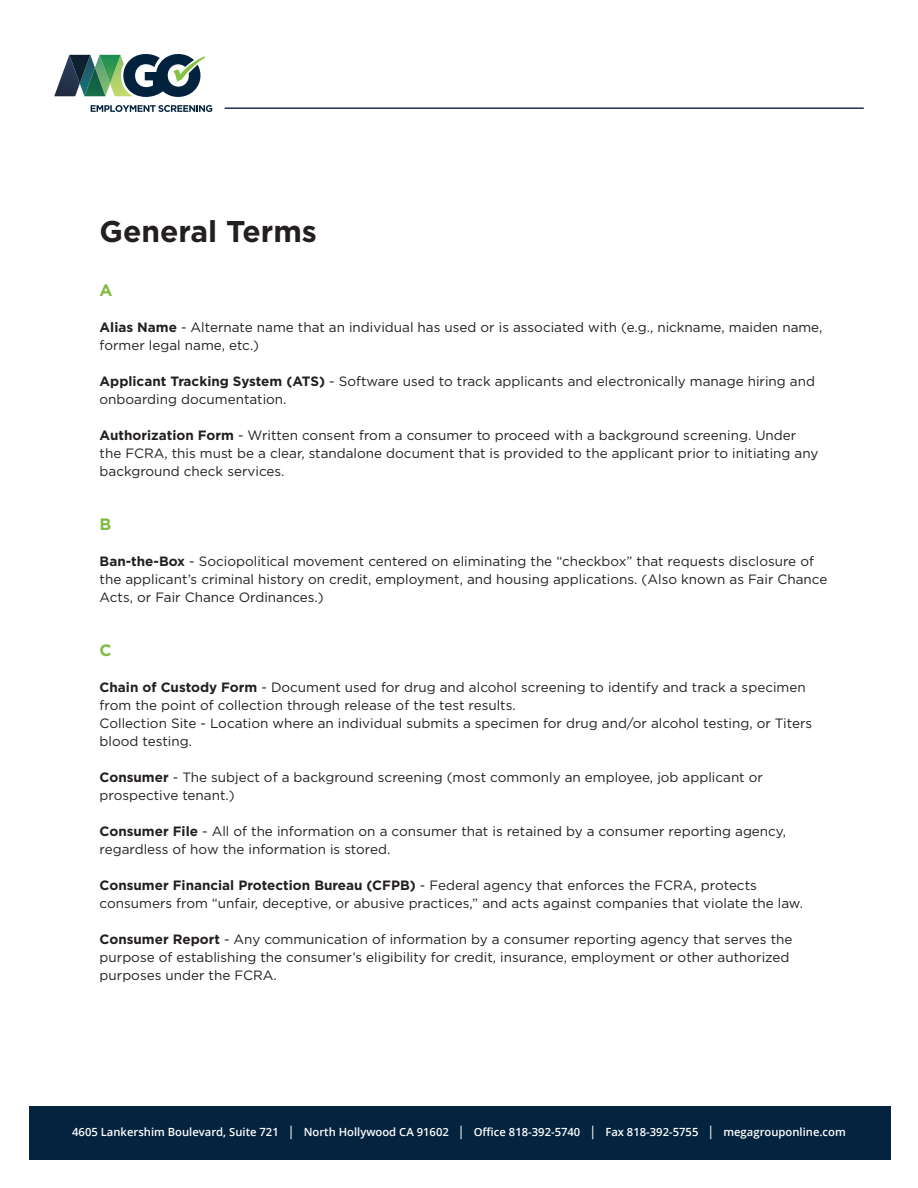
<style>
.page{position:relative;width:918px;height:1188px;background:#fff}
.page>*{position:absolute;margin:0;border:0;box-sizing:border-box;transform-origin:0 0}
.t1{font:700 30px "Gotham";color:#231f20}
.t2{font:700 16.5px "Gotham";color:#81bb41}
.t3{font:13.5px/18px "Gotham";color:#231f20}
.t4{font:600 11.25px "Open Sans";color:#fff}
.s1{font-weight:700}
.s2{font-weight:400;font-size:13.5px}
</style>
<div class="page">
<div style="left:29px;top:1106px;width:862px;height:54px;background:#03233e"></div>
<hr style="left:225px;top:107px;width:639px;height:2px;background:#24314d">
<svg style="left:91px;top:105px;width:121px;height:7px"></svg>
<svg style="left:54px;top:54px;width:151px;height:43px"></svg>
<h1 class="t1" style="left:100px;top:213px;width:219px">General Terms</h1>
<p class="t2" style="left:100px;top:280px;width:15px">A</p>
<p class="t3" style="left:100px;top:318px;width:724px"><span class="s1">Alias Name</span> - Alternate name that an individual has used or is associated with (e.g., nickname, maiden name, former legal name, etc.)</p>
<p class="t3" style="left:100px;top:372px;width:717px"><span class="s1">Applicant Tracking System (ATS)</span> - Software used to track applicants and electronically manage hiring and onboarding documentation.</p>
<p class="t3" style="left:100px;top:426px;width:720px"><span class="s1">Authorization Form</span> - Written consent from a consumer to proceed with a background screening. Under the FCRA, this must be a clear, standalone document that is provided to the applicant prior to initiating any background check services.</p>
<p class="t2" style="left:100px;top:514px;width:13px">B</p>
<p class="t3" style="left:100px;top:552px;width:729px"><span class="s1">Ban-the-Box</span> - Sociopolitical movement centered on eliminating the “checkbox” that requests disclosure of the applicant’s criminal history on credit, employment, and housing applications. (Also known as Fair Chance<br>Acts, or Fair Chance Ordinances.)</p>
<p class="t2" style="left:100px;top:640px;width:14px">C</p>
<p class="t3" style="left:100px;top:678px;width:714px"><span class="s1">Chain of Custody Form</span> - Document used for drug and alcohol screening to identify and track a specimen from the point of collection through release of the test results.<br>Collection Site - Location where an individual submits a specimen for drug and/or alcohol testing, or Titers blood testing.</p>
<p class="t3" style="left:100px;top:768px;width:665px"><span class="s1">Consumer</span> - The subject of a background screening (most commonly an employee, job applicant or prospective tenant.)</p>
<p class="t3" style="left:100px;top:822px;width:688px"><span class="s1">Consumer File</span> - All of the information on a consumer that is retained by a consumer reporting agency, regardless of how the information is stored.</p>
<p class="t3" style="left:100px;top:876px;width:705px"><span class="s1">Consumer Financial Protection Bureau (CFPB)</span> - Federal agency that enforces the FCRA, protects consumers from “unfair, deceptive, or abusive practices,” and acts against companies that violate the law.</p>
<p class="t3" style="left:100px;top:930px;width:694px"><span class="s1">Consumer Report</span> - Any communication of information by a consumer reporting agency that serves the purpose of establishing the consumer’s eligibility for credit, insurance, employment or other authorized purposes under the FCRA.</p>
<p class="t4" style="left:72px;top:1124px;width:775px">4605 Lankershim Boulevard, Suite 721 <span class="s2">|</span> North Hollywood CA 91602 <span class="s2">|</span> Office 818-392-5740 <span class="s2">|</span> Fax 818-392-5755 <span class="s2">|</span> megagrouponline.com</p>
</div>
